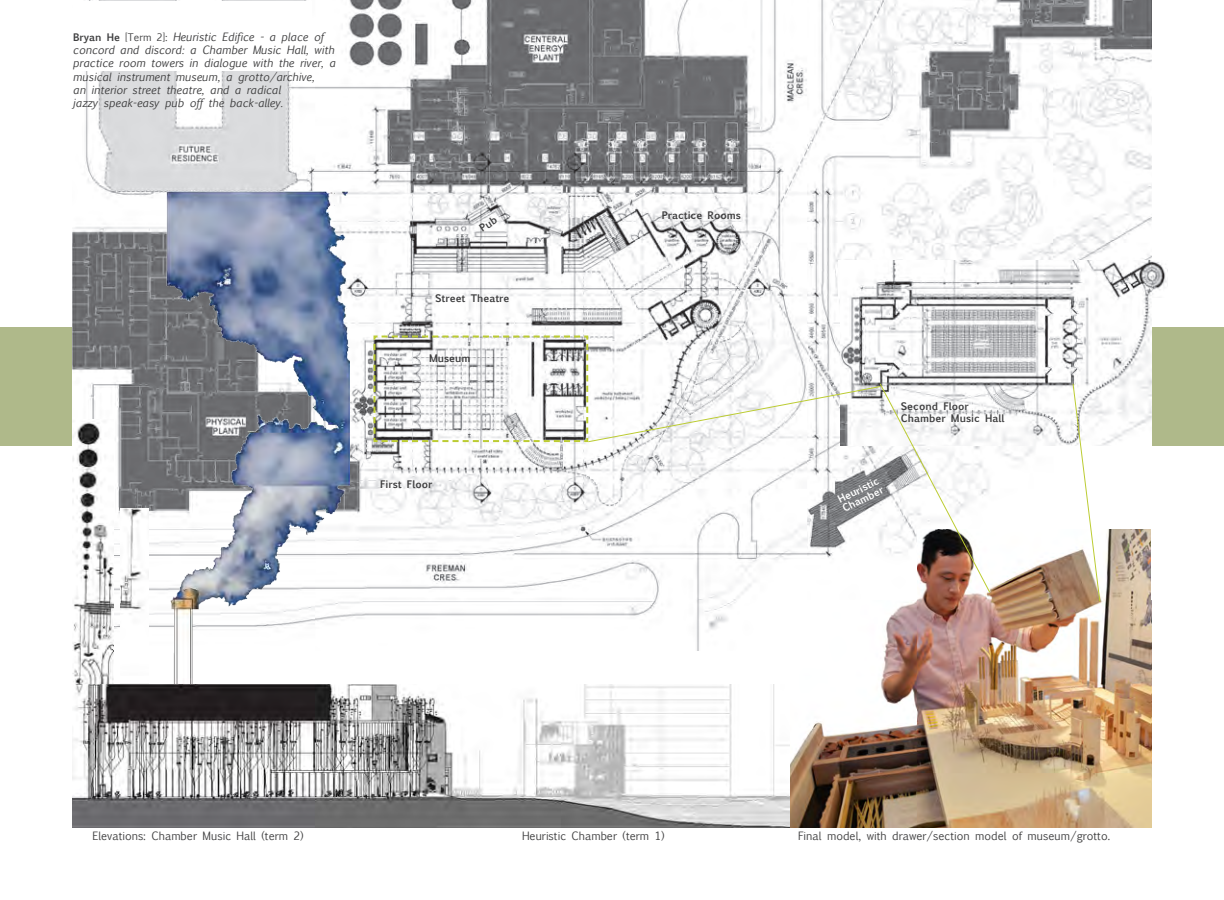
<style>
.page{position:relative;width:1224px;height:900px;background:#fff}
.page>*{position:absolute;margin:0;border:0;box-sizing:border-box;transform-origin:0 0}
.t1{font:italic 11px/13.2px "Euphemia UCAS";color:#3e3e3f;text-align:justify}
.t2{font:11px "Euphemia UCAS";color:#3e3e3f}
.t3{font:700 10px "Euphemia UCAS";color:#3e3e3f}
.t4{font:700 10px "Euphemia UCAS";color:#fff}
.s1{font-weight:700;font-style:normal;font-size:10px}
.s2{font-style:normal;font-size:10px}
</style>
<div class="page">
<img style="left:72px;top:0;width:1080px;height:650px">
<div style="left:73px;top:1px;width:238px;height:70px;background:#fff"></div>
<div style="left:0;top:327px;width:72px;height:119px;background:#afb98a"></div>
<img style="left:166px;top:190px;width:184px;height:494px">
<img style="left:72px;top:420px;width:41px;height:264px">
<img style="left:121px;top:508px;width:27px;height:142px">
<img style="left:72px;top:684px;width:719px;height:144px">
<img style="left:791px;top:600px;width:361px;height:228px">
<img style="left:917px;top:529px;width:234px;height:299px">
<img style="left:839px;top:260px;width:329px;height:37px">
<img style="left:841px;top:260px;width:311px;height:186px">
<svg style="left:1072px;top:383px;width:29px;height:219px"></svg>
<svg style="left:372px;top:335px;width:619px;height:258px"></svg>
<div style="left:1152px;top:327px;width:72px;height:119px;background:#afb98a"></div>
<svg style="left:479px;top:216px;width:19px;height:16px"></svg>
<p class="t1" style="left:73px;top:30px;width:252px"><span class="s1">Bryan He</span> <span class="s2">[Term 2]:</span> Heuristic Edifice - a place of</p>
<p class="t1" style="left:73px;top:43px;width:264px">concord and discord: a Chamber Music Hall, with practice room towers in dialogue with the river, a musical instrument museum, a grotto/archive,</p>
<p class="t1" style="left:73px;top:83px;width:209px">an interior street theatre, and a radical</p>
<p class="t1" style="left:73px;top:96px;width:212px">jazzy speak-easy pub off the back-alley.</p>
<p class="t3" style="left:435px;top:291px;width:76px">Street Theatre</p>
<p class="t3" style="left:429px;top:351px;width:43px">Museum</p>
<p class="t3" style="left:380px;top:477px;width:54px">First Floor</p>
<p class="t3" style="left:662px;top:208px;width:81px">Practice Rooms</p>
<p class="t3" style="left:901px;top:399px;width:70px">Second Floor</p>
<p class="t3" style="left:901px;top:411px;width:105px">Chamber Music Hall</p>
<p class="t4" style="left:835px;top:493px;width:46px;rotate:-27deg">Heuristic</p>
<p class="t4" style="left:840px;top:502px;width:46px;rotate:-27deg">Chamber</p>
<p class="t2" style="left:93px;top:828px;width:213px">Elevations: Chamber Music Hall (term 2)</p>
<p class="t2" style="left:522px;top:828px;width:144px">Heuristic Chamber (term 1)</p>
<p class="t2" style="left:798px;top:828px;width:313px">Final model, with drawer/section model of museum/grotto.</p>
</div>
